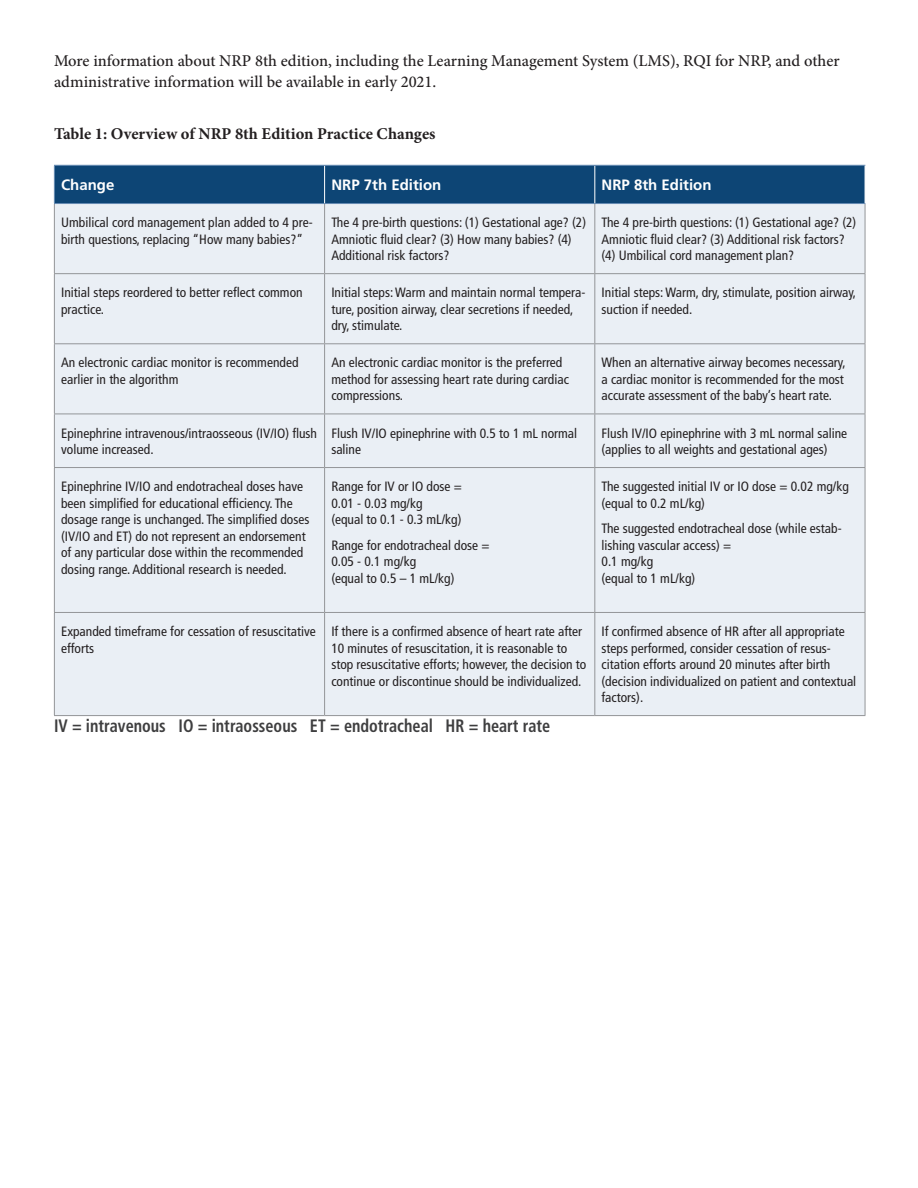
<style>
.page{position:relative;width:918px;height:1188px;background:#fff}
.page>*{position:absolute;margin:0;border:0;box-sizing:border-box;transform-origin:0 0}
.t1{font:700 condensed 18px "Frutiger LT Std";color:#3e3e3f;scale:.9 1}
.t2{font:500 16.5px/21px "Minion Pro";color:#231f20}
.t3{font:700 16.5px "Minion Pro";color:#231f20}
.table_header_large{font:700 15px "Frutiger LT Std";color:#fff}
.table_body{font:condensed 13.5px/16.5px "Frutiger LT Std";color:#231f20}
</style>
<div class="page">
<div style="left:55px;top:166px;width:810px;height:37px;background:#0d4575"></div>
<div style="left:55px;top:204px;width:810px;height:511px;background:#eaeff5"></div>
<hr style="left:324px;top:166px;width:1px;height:37px;background:#fff">
<hr style="left:594px;top:166px;width:1px;height:37px;background:#fff">
<hr style="left:594px;top:204px;width:1px;height:69px;background:#939598">
<hr style="left:325px;top:273px;width:270px;height:1px;background:#939598">
<hr style="left:324px;top:274px;width:1px;height:69px;background:#939598">
<hr style="left:595px;top:273px;width:270px;height:1px;background:#939598">
<hr style="left:594px;top:274px;width:1px;height:69px;background:#939598">
<hr style="left:54px;top:343px;width:271px;height:1px;background:#939598">
<hr style="left:325px;top:343px;width:270px;height:1px;background:#939598">
<hr style="left:324px;top:344px;width:1px;height:70px;background:#939598">
<hr style="left:595px;top:343px;width:270px;height:1px;background:#939598">
<hr style="left:594px;top:344px;width:1px;height:70px;background:#939598">
<hr style="left:54px;top:414px;width:271px;height:1px;background:#939598">
<hr style="left:325px;top:414px;width:270px;height:1px;background:#939598">
<hr style="left:324px;top:414px;width:1px;height:53px;background:#939598">
<hr style="left:595px;top:414px;width:270px;height:1px;background:#939598">
<hr style="left:594px;top:414px;width:1px;height:53px;background:#939598">
<hr style="left:54px;top:467px;width:271px;height:1px;background:#939598">
<hr style="left:325px;top:467px;width:270px;height:1px;background:#939598">
<hr style="left:324px;top:468px;width:1px;height:144px;background:#939598">
<hr style="left:595px;top:467px;width:270px;height:1px;background:#939598">
<hr style="left:594px;top:468px;width:1px;height:144px;background:#939598">
<hr style="left:54px;top:612px;width:271px;height:1px;background:#939598">
<hr style="left:325px;top:612px;width:270px;height:1px;background:#939598">
<hr style="left:324px;top:613px;width:1px;height:102px;background:#939598">
<hr style="left:595px;top:612px;width:270px;height:1px;background:#939598">
<hr style="left:594px;top:613px;width:1px;height:102px;background:#939598">
<hr style="left:324px;top:204px;width:1px;height:69px;background:#939598">
<hr style="left:54px;top:273px;width:271px;height:1px;background:#939598">
<hr style="left:54px;top:204px;width:1px;height:69px;background:#939598">
<hr style="left:865px;top:204px;width:1px;height:69px;background:#939598">
<hr style="left:54px;top:274px;width:1px;height:69px;background:#939598">
<hr style="left:865px;top:274px;width:1px;height:69px;background:#939598">
<hr style="left:54px;top:344px;width:1px;height:70px;background:#939598">
<hr style="left:865px;top:344px;width:1px;height:70px;background:#939598">
<hr style="left:54px;top:414px;width:1px;height:53px;background:#939598">
<hr style="left:865px;top:414px;width:1px;height:53px;background:#939598">
<hr style="left:54px;top:468px;width:1px;height:144px;background:#939598">
<hr style="left:865px;top:468px;width:1px;height:144px;background:#939598">
<hr style="left:54px;top:613px;width:1px;height:102px;background:#939598">
<hr style="left:865px;top:613px;width:1px;height:102px;background:#939598">
<hr style="left:54px;top:715px;width:271px;height:1px;background:#939598">
<hr style="left:325px;top:715px;width:270px;height:1px;background:#939598">
<hr style="left:595px;top:715px;width:270px;height:1px;background:#939598">
<hr style="left:54px;top:165px;width:271px;height:1px;background:#6389b1">
<hr style="left:54px;top:166px;width:1px;height:37px;background:#6389b1">
<hr style="left:325px;top:165px;width:270px;height:1px;background:#6389b1">
<hr style="left:595px;top:165px;width:270px;height:1px;background:#6389b1">
<hr style="left:54px;top:203px;width:271px;height:1px;background:#6389b1">
<hr style="left:325px;top:203px;width:270px;height:1px;background:#6389b1">
<hr style="left:595px;top:203px;width:270px;height:1px;background:#6389b1">
<p class="t2" style="left:54px;top:50px;width:787px">More information about NRP 8th edition, including the Learning Management System (LMS), RQI for NRP, and other administrative information will be available in early 2021.</p>
<p class="t3" style="left:54px;top:123px;width:383px">Table 1: Overview of NRP 8th Edition Practice Changes</p>
<p class="table_header_large" style="left:61px;top:176px;width:55px">Change</p>
<p class="table_header_large" style="left:331px;top:176px;width:112px">NRP 7th Edition</p>
<p class="table_header_large" style="left:602px;top:176px;width:112px">NRP 8th Edition</p>
<p class="table_body" style="left:61px;top:214px;width:253px">Umbilical cord management plan added to 4 pre&shy;birth questions, replacing “How many babies?”</p>
<p class="table_body" style="left:331px;top:214px;width:256px">The 4 pre-birth questions: (1) Gestational age? (2)<br>Amniotic fluid clear? (3) How many babies? (4)<br>Additional risk factors?</p>
<p class="table_body" style="left:602px;top:214px;width:256px">The 4 pre-birth questions: (1) Gestational age? (2)<br>Amniotic fluid clear? (3) Additional risk factors? (4) Umbilical cord management plan?</p>
<p class="table_body" style="left:61px;top:284px;width:243px">Initial steps reordered to better reflect common practice.</p>
<p class="table_body" style="left:331px;top:284px;width:256px">Initial steps: Warm and maintain normal tempera&shy;ture, position airway, clear secretions if needed, dry, stimulate.</p>
<p class="table_body" style="left:602px;top:284px;width:256px">Initial steps: Warm, dry, stimulate, position airway, suction if needed.</p>
<p class="table_body" style="left:61px;top:355px;width:239px">An electronic cardiac monitor is recommended earlier in the algorithm</p>
<p class="table_body" style="left:331px;top:355px;width:239px">An electronic cardiac monitor is the preferred method for assessing heart rate during cardiac compressions.</p>
<p class="table_body" style="left:602px;top:355px;width:246px">When an alternative airway becomes necessary, a cardiac monitor is recommended for the most accurate assessment of the baby’s heart rate.</p>
<p class="table_body" style="left:61px;top:425px;width:258px">Epinephrine intravenous/intraosseous (IV/IO) flush volume increased.</p>
<p class="table_body" style="left:331px;top:425px;width:247px">Flush IV/IO epinephrine with 0.5 to 1 mL normal saline</p>
<p class="table_body" style="left:602px;top:425px;width:247px">Flush IV/IO epinephrine with 3 mL normal saline (applies to all weights and gestational ages)</p>
<p class="table_body" style="left:61px;top:478px;width:250px">Epinephrine IV/IO and endotracheal doses have been simplified for educational efficiency. The dosage range is unchanged. The simplified doses (IV/IO and ET) do not represent an endorsement of any particular dose within the recommended dosing range. Additional research is needed.</p>
<p class="table_body" style="left:331px;top:478px;width:132px">Range for IV or IO dose =</p>
<p class="table_body" style="left:602px;top:478px;width:249px">The suggested initial IV or IO dose = 0.02 mg/kg</p>
<p class="table_body" style="left:602px;top:495px;width:105px">(equal to 0.2 mL/kg)</p>
<p class="table_body" style="left:602px;top:520px;width:242px">The suggested endotracheal dose (while estab&shy;lishing vascular access) =</p>
<p class="table_body" style="left:602px;top:553px;width:53px">0.1 mg/kg</p>
<p class="table_body" style="left:602px;top:570px;width:95px">(equal to 1 mL/kg)</p>
<p class="table_body" style="left:331px;top:495px;width:93px">0.01 - 0.03 mg/kg</p>
<p class="table_body" style="left:331px;top:511px;width:132px">(equal to 0.1 - 0.3 mL/kg)</p>
<p class="table_body" style="left:331px;top:537px;width:160px">Range for endotracheal dose =</p>
<p class="table_body" style="left:331px;top:553px;width:86px">0.05 - 0.1 mg/kg</p>
<p class="table_body" style="left:331px;top:570px;width:125px">(equal to 0.5 – 1 mL/kg)</p>
<p class="table_body" style="left:61px;top:623px;width:256px">Expanded timeframe for cessation of resuscitative efforts</p>
<p class="table_body" style="left:331px;top:623px;width:257px">If there is a confirmed absence of heart rate after 10 minutes of resuscitation, it is reasonable to stop resuscitative efforts; however, the decision to continue or discontinue should be individualized.</p>
<p class="table_body" style="left:602px;top:623px;width:256px">If confirmed absence of HR after all appropriate steps performed, consider cessation of resus&shy;citation efforts around 20 minutes after birth (decision individualized on patient and contextual factors).</p>
<p class="t1" style="left:54px;top:715px;width:553px">IV = intravenous IO = intraosseous ET = endotracheal HR = heart rate</p>
</div>
